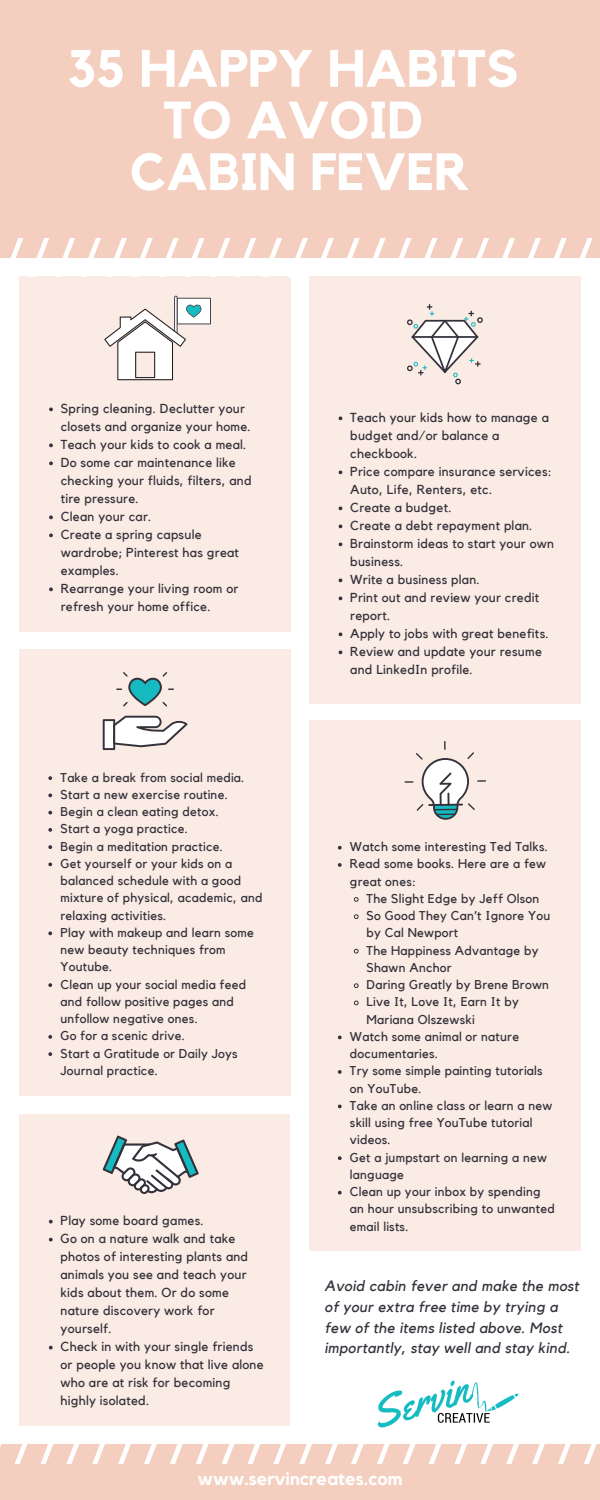
<style>
.page{position:relative;width:600px;height:1500px;background:#fff}
.page>*{position:absolute;margin:0;border:0;box-sizing:border-box;transform-origin:0 0}
.t1{font:700 51.9px/51.7px "Kollektif";color:#fff;text-align:center}
.t2{font:700 18px "Kollektif";color:#fff}
.t3{font:italic 14.9px/20.7px "Kollektif";letter-spacing:.02em;color:#34313a}
.t4{font:13px/18px "Kollektif";letter-spacing:.02em;color:#34313a}
.t5{font:12.8px/17.2px "Kollektif";letter-spacing:.02em;color:#34313a}
</style>
<div class="page">
<div style="left:0;top:0;width:600px;height:257px;background:#f4cfc0"></div>
<div style="left:0;top:1445px;width:600px;height:55px;background:#f4cfc0"></div>
<div style="left:19px;top:276px;width:272px;height:355px;background:#faebe5"></div>
<div style="left:19px;top:650px;width:272px;height:446px;background:#faebe5"></div>
<div style="left:309px;top:721px;width:272px;height:530px;background:#faebe5"></div>
<svg style="left:0;top:239px;width:600px;height:19px"></svg>
<div style="left:309px;top:276px;width:271px;height:427px;background:#faebe5"></div>
<svg style="left:407px;top:304px;width:76px;height:80px"></svg>
<svg style="left:339px;top:416px;width:3px;height:4px"></svg>
<svg style="left:339px;top:470px;width:3px;height:4px"></svg>
<svg style="left:339px;top:506px;width:3px;height:4px"></svg>
<svg style="left:339px;top:524px;width:3px;height:4px"></svg>
<svg style="left:339px;top:542px;width:3px;height:4px"></svg>
<svg style="left:339px;top:578px;width:3px;height:4px"></svg>
<svg style="left:339px;top:596px;width:3px;height:4px"></svg>
<svg style="left:339px;top:632px;width:3px;height:4px"></svg>
<svg style="left:339px;top:650px;width:3px;height:4px"></svg>
<svg style="left:103px;top:716px;width:84px;height:34px"></svg>
<svg style="left:116px;top:672px;width:58px;height:34px"></svg>
<svg style="left:48px;top:776px;width:4px;height:4px"></svg>
<svg style="left:48px;top:794px;width:4px;height:3px"></svg>
<svg style="left:48px;top:811px;width:4px;height:4px"></svg>
<svg style="left:48px;top:828px;width:4px;height:4px"></svg>
<svg style="left:48px;top:845px;width:4px;height:4px"></svg>
<svg style="left:48px;top:863px;width:4px;height:3px"></svg>
<svg style="left:48px;top:932px;width:4px;height:3px"></svg>
<svg style="left:48px;top:983px;width:4px;height:4px"></svg>
<svg style="left:48px;top:1035px;width:4px;height:4px"></svg>
<svg style="left:48px;top:1052px;width:4px;height:4px"></svg>
<svg style="left:405px;top:741px;width:81px;height:79px"></svg>
<svg style="left:338px;top:846px;width:4px;height:4px"></svg>
<svg style="left:338px;top:863px;width:4px;height:4px"></svg>
<svg style="left:353px;top:897px;width:6px;height:5px"></svg>
<svg style="left:353px;top:914px;width:6px;height:5px"></svg>
<svg style="left:353px;top:948px;width:6px;height:6px"></svg>
<svg style="left:353px;top:983px;width:6px;height:5px"></svg>
<svg style="left:353px;top:1000px;width:6px;height:6px"></svg>
<svg style="left:338px;top:1036px;width:4px;height:3px"></svg>
<svg style="left:338px;top:1070px;width:4px;height:4px"></svg>
<svg style="left:338px;top:1105px;width:4px;height:3px"></svg>
<svg style="left:338px;top:1156px;width:4px;height:4px"></svg>
<svg style="left:338px;top:1191px;width:4px;height:4px"></svg>
<div style="left:19px;top:1114px;width:271px;height:312px;background:#faebe5"></div>
<svg style="left:103px;top:1136px;width:96px;height:58px"></svg>
<svg style="left:0;top:1444px;width:600px;height:20px"></svg>
<svg style="left:104px;top:296px;width:107px;height:84px"></svg>
<svg style="left:49px;top:407px;width:4px;height:4px"></svg>
<svg style="left:49px;top:443px;width:4px;height:4px"></svg>
<svg style="left:49px;top:461px;width:4px;height:4px"></svg>
<svg style="left:49px;top:515px;width:4px;height:4px"></svg>
<svg style="left:49px;top:533px;width:4px;height:4px"></svg>
<svg style="left:49px;top:587px;width:4px;height:4px"></svg>
<img style="left:377px;top:1380px;width:142px;height:48px">
<svg style="left:49px;top:1220px;width:4px;height:3px"></svg>
<svg style="left:49px;top:1238px;width:4px;height:3px"></svg>
<svg style="left:49px;top:1346px;width:4px;height:3px"></svg>
<h1 class="t1" style="left:67px;top:45px;width:452px">35 HAPPY HABITS<br>TO AVOID<br>CABIN FEVER</h1>
<p class="t4" style="left:61px;top:400px;width:192px">Spring cleaning. Declutter your closets and organize your home.<br>Teach your kids to cook a meal.<br>Do some car maintenance like checking your fluids, filters, and tire pressure.<br>Clean your car.<br>Create a spring capsule wardrobe; Pinterest has great examples.<br>Rearrange your living room or refresh your home office.</p>
<p class="t5" style="left:60px;top:769px;width:204px">Take a break from social media.<br>Start a new exercise routine.<br>Begin a clean eating detox.<br>Start a yoga practice.<br>Begin a meditation practice.<br>Get yourself or your kids on a balanced schedule with a good mixture of physical, academic, and relaxing activities.<br>Play with makeup and learn some new beauty techniques from<br>Youtube.<br>Clean up your social media feed and follow positive pages and unfollow negative ones.<br>Go for a scenic drive.<br>Start a Gratitude or Daily Joys<br>Journal practice.</p>
<p class="t4" style="left:61px;top:1212px;width:205px">Play some board games.<br>Go on a nature walk and take photos of interesting plants and animals you see and teach your kids about them. Or do some nature discovery work for yourself.<br>Check in with your single friends or people you know that live alone who are at risk for becoming highly isolated.</p>
<p class="t4" style="left:350px;top:409px;width:205px">Teach your kids how to manage a budget and/or balance a checkbook.<br>Price compare insurance services:<br>Auto, Life, Renters, etc.<br>Create a budget.<br>Create a debt repayment plan.<br>Brainstorm ideas to start your own business.<br>Write a business plan.<br>Print out and review your credit report.<br>Apply to jobs with great benefits.<br>Review and update your resume and LinkedIn profile.</p>
<p class="t5" style="left:350px;top:839px;width:200px">Watch some interesting Ted Talks.<br>Read some books. Here are a few great ones:</p>
<p class="t5" style="left:367px;top:890px;width:174px">The Slight Edge by Jeff Olson</p>
<p class="t5" style="left:367px;top:908px;width:185px">So Good They Can’t Ignore You</p>
<p class="t5" style="left:367px;top:925px;width:93px">by Cal Newport</p>
<p class="t5" style="left:367px;top:942px;width:174px">The Happiness Advantage by</p>
<p class="t5" style="left:367px;top:959px;width:87px">Shawn Anchor</p>
<p class="t5" style="left:367px;top:977px;width:184px">Daring Greatly by Brene Brown</p>
<p class="t5" style="left:367px;top:994px;width:154px">Live It, Love It, Earn It by</p>
<p class="t5" style="left:367px;top:1011px;width:110px">Mariana Olszewski</p>
<p class="t5" style="left:350px;top:1028px;width:171px">Watch some animal or nature</p>
<p class="t5" style="left:350px;top:1046px;width:89px">documentaries.</p>
<p class="t5" style="left:350px;top:1063px;width:194px">Try some simple painting tutorials</p>
<p class="t5" style="left:350px;top:1080px;width:73px">on YouTube.</p>
<p class="t5" style="left:350px;top:1097px;width:204px">Take an online class or learn a new</p>
<p class="t5" style="left:350px;top:1115px;width:184px">skill using free YouTube tutorial</p>
<p class="t5" style="left:350px;top:1132px;width:42px">videos.</p>
<p class="t5" style="left:350px;top:1149px;width:199px">Get a jumpstart on learning a new</p>
<p class="t5" style="left:350px;top:1166px;width:56px">language</p>
<p class="t5" style="left:350px;top:1184px;width:192px">Clean up your inbox by spending</p>
<p class="t5" style="left:350px;top:1201px;width:206px">an hour unsubscribing to unwanted</p>
<p class="t5" style="left:350px;top:1218px;width:60px">email lists.</p>
<p class="t3" style="left:324px;top:1276px;width:256px">Avoid cabin fever and make the most of your extra free time by trying a few of the items listed above. Most importantly, stay well and stay kind.</p>
<h2 class="t2" style="left:197px;top:1471px;width:207px">www.servincreates.com</h2>
</div>
